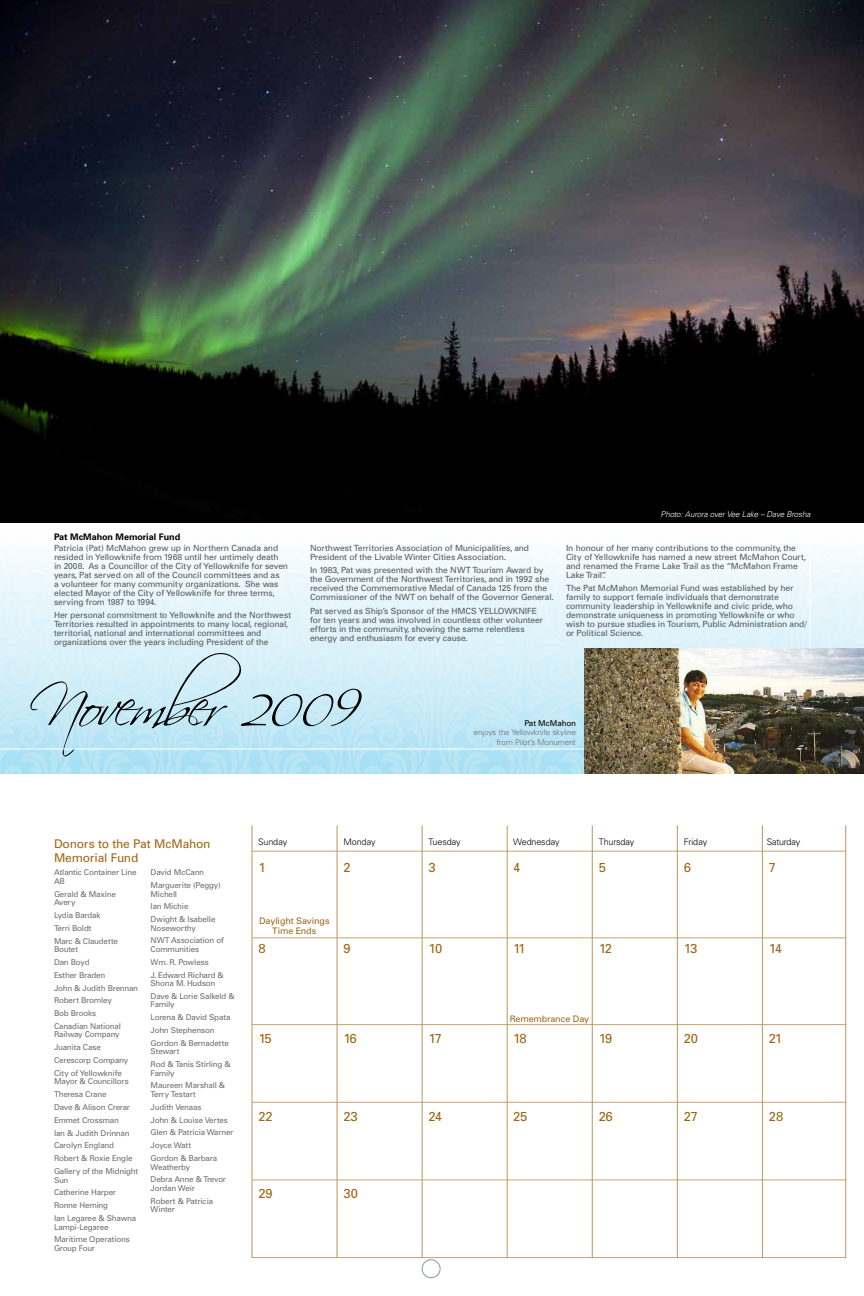
<style>
.page{position:relative;width:864px;height:1296px;background:#fff}
.page>*{position:absolute;margin:0;border:0;box-sizing:border-box;transform-origin:0 0}
.t1{font:60px "Scriptina";letter-spacing:-.055em;color:#000}
.t2{font:13px "Univers";letter-spacing:-.075em;color:#9e6614}
.t3{font:12px/14.4px "Univers";letter-spacing:-.02em;color:#9e6614}
.t4{font:300 9px "Univers";letter-spacing:-.02em;color:#000}
.t5{font:9px/10px "Univers";letter-spacing:-.02em;color:#9e6614;text-align:center}
.t6{font:700 9px "Univers";color:#000}
.t7{font:8.5px/9px "Univers";letter-spacing:-.015em;color:#58595b}
.t8{font:8px/12.8px "Univers";letter-spacing:-.025em;color:#6d6e71}
.t9{font:300 8px/9.6px "Univers";letter-spacing:-.02em;color:#6d6e71;text-align:right}
.t10{font:italic 300 8px "Univers";letter-spacing:-.02em;color:#fff}
.t11{font:8px "Univers";letter-spacing:-.045em;color:#6d6e71}
.s1{font-weight:400;color:#000}
</style>
<div class="page">
<svg style="left:0;top:555px;width:864px;height:219px;background:#d7f0f9"></svg>
<hr style="left:0;top:748px;width:864px;height:1px;background:#fff">
<hr style="left:252px;top:851px;width:594px;height:1px;background:#c5a372">
<hr style="left:252px;top:937px;width:594px;height:1px;background:#c5a372">
<hr style="left:252px;top:1024px;width:594px;height:1px;background:#c5a372">
<hr style="left:252px;top:1102px;width:594px;height:1px;background:#c5a372">
<hr style="left:252px;top:1179px;width:594px;height:1px;background:#c5a372">
<hr style="left:252px;top:1257px;width:594px;height:1px;background:#c5a372">
<hr style="left:252px;top:825px;width:1px;height:433px;background:#bb945b">
<hr style="left:337px;top:825px;width:1px;height:433px;background:#bb945b">
<hr style="left:422px;top:825px;width:1px;height:433px;background:#bb945b">
<hr style="left:507px;top:825px;width:1px;height:433px;background:#bb945b">
<hr style="left:592px;top:825px;width:1px;height:433px;background:#bb945b">
<hr style="left:677px;top:825px;width:1px;height:433px;background:#bb945b">
<hr style="left:762px;top:825px;width:1px;height:433px;background:#bb945b">
<hr style="left:846px;top:825px;width:1px;height:433px;background:#bb945b">
<hr style="left:810px;top:523px;width:1px;height:251px;background:#fff">
<img style="left:584px;top:648px;width:280px;height:126px">
<div style="left:422px;top:1259px;width:19px;height:19px;border:1px solid #8b9b92;border-radius:50%"></div>
<img style="left:0;top:0;width:864px;height:523px">
<p class="t6" style="left:54px;top:531px;width:128px">Pat McMahon Memorial Fund</p>
<p class="t7" style="left:54px;top:543px;width:236px">Patricia (Pat) McMahon grew up in Northern Canada and resided in Yellowknife from 1968 until her untimely death in 2008. As a Councillor of the City of Yellowknife for seven years, Pat served on all of the Council committees and as<br>a volunteer for many community organizations. She was elected Mayor of the City of Yellowknife for three terms, serving from 1987 to 1994.</p>
<p class="t7" style="left:54px;top:611px;width:239px">Her personal commitment to Yellowknife and the Northwest Territories resulted in appointments to many local, regional, territorial, national and international committees and organizations over the years including President of the</p>
<p class="t7" style="left:310px;top:543px;width:221px">Northwest Territories Association of Municipalities, and<br>President of the Livable Winter Cities Association.</p>
<p class="t7" style="left:310px;top:566px;width:245px">In 1983, Pat was presented with the NWT Tourism Award by the Government of the Northwest Territories, and in 1992 she received the Commemorative Medal of Canada 125 from the Commissioner of the NWT on behalf of the Governor General.</p>
<p class="t7" style="left:310px;top:606px;width:234px">Pat served as Ship’s Sponsor of the HMCS YELLOWKNIFE for ten years and was involved in countless other volunteer efforts in the community, showing the same relentless energy and enthusiasm for every cause.</p>
<p class="t10" style="left:661px;top:509px;width:151px">Photo: Aurora over Vee Lake – Dave Brosha</p>
<p class="t7" style="left:566px;top:543px;width:242px">In honour of her many contributions to the community, the City of Yellowknife has named a new street McMahon Court, and renamed the Frame Lake Trail as the “McMahon Frame Lake Trail”.</p>
<p class="t7" style="left:566px;top:584px;width:242px">The Pat McMahon Memorial Fund was established by her family to support female individuals that demonstrate community leadership in Yellowknife and civic pride, who demonstrate uniqueness in promoting Yellowknife or who wish to pursue studies in Tourism, Public Administration and/ or Political Science.</p>
<p class="t1" style="left:29px;top:670px;width:337px">November 2009</p>
<p class="t9" style="left:474px;top:718px;width:104px"><span class="s1">Pat McMahon<br></span>enjoys the Yellowknife skyline from Pilot’s Monument</p>
<p class="t3" style="left:54px;top:836px;width:158px">Donors to the Pat McMahon<br>Memorial Fund</p>
<p class="t8" style="left:54px;top:868px;width:84px;line-height:8.5px">Atlantic Container Line<br>AB</p>
<p class="t8" style="left:54px;top:889px;width:64px;line-height:8.5px">Gerald &amp; Maxine<br>Avery</p>
<p class="t8" style="left:54px;top:909px;width:65px">Lydia Bardak<br>Terri Boldt<br>Marc &amp; Claudette</p>
<p class="t8" style="left:54px;top:943px;width:86px">Boutet<br>Dan Boyd<br>Esther Braden<br>John &amp; Judith Brennan<br>Robert Bromley<br>Bob Brooks<br>Canadian National</p>
<p class="t8" style="left:54px;top:1028px;width:76px">Railway Company<br>Juanita Case<br>Cerescorp Company<br>City of Yellowknife</p>
<p class="t8" style="left:54px;top:1075px;width:86px">Mayor &amp; Councillors<br>Theresa Crane<br>Dave &amp; Alison Crerar<br>Emmet Crossman<br>Ian &amp; Judith Drinnan<br>Carolyn England<br>Robert &amp; Roxie Engle<br>Gallery of the Midnight</p>
<p class="t8" style="left:54px;top:1173px;width:84px">Sun<br>Catherine Harper<br>Ronne Heming<br>Ian Legaree &amp; Shawna</p>
<p class="t8" style="left:54px;top:1220px;width:77px">Lampi-Legaree<br>Maritime Operations</p>
<p class="t11" style="left:54px;top:1243px;width:42px">Group Four</p>
<p class="t8" style="left:151px;top:866px;width:72px">David McCann<br>Marguerite (Peggy)</p>
<p class="t8" style="left:151px;top:887px;width:66px">Michell<br>Ian Michie<br>Dwight &amp; Isabelle</p>
<p class="t8" style="left:151px;top:921px;width:75px">Noseworthy<br>NWT Association of</p>
<p class="t8" style="left:151px;top:943px;width:75px">Communities<br>Wm. R. Powless<br>J. Edward Richard &amp;</p>
<p class="t8" style="left:151px;top:977px;width:86px">Shona M. Hudson<br>Dave &amp; Lorie Salkeld &amp;</p>
<p class="t8" style="left:151px;top:998px;width:81px">Family<br>Lorena &amp; David Spata<br>John Stephenson<br>Gordon &amp; Bernadette</p>
<p class="t8" style="left:151px;top:1045px;width:81px">Stewart<br>Rod &amp; Tanis Stirling &amp;</p>
<p class="t8" style="left:151px;top:1066px;width:76px">Family<br>Maureen Marshall &amp;</p>
<p class="t8" style="left:151px;top:1088px;width:84px">Terry Testart<br>Judith Venaas<br>John &amp; Louise Vertes<br>Glen &amp; Patricia Warner<br>Joyce Watt<br>Gordon &amp; Barbara</p>
<p class="t8" style="left:151px;top:1160px;width:77px">Weatherby<br>Debra Anne &amp; Trevor</p>
<p class="t8" style="left:151px;top:1181px;width:64px">Jordan Weir<br>Robert &amp; Patricia</p>
<p class="t8" style="left:151px;top:1203px;width:26px">Winter</p>
<p class="t4" style="left:258px;top:837px;width:30px">Sunday</p>
<p class="t2" style="left:258px;top:859px;width:9px">1</p>
<p class="t4" style="left:344px;top:837px;width:34px">Monday</p>
<p class="t4" style="left:429px;top:837px;width:33px">Tuesday</p>
<p class="t4" style="left:513px;top:837px;width:48px">Wednesday</p>
<p class="t4" style="left:599px;top:837px;width:37px">Thursday</p>
<p class="t4" style="left:684px;top:837px;width:25px">Friday</p>
<p class="t4" style="left:767px;top:837px;width:35px">Saturday</p>
<p class="t2" style="left:344px;top:859px;width:9px">2</p>
<p class="t2" style="left:429px;top:859px;width:9px">3</p>
<p class="t2" style="left:513px;top:859px;width:9px">4</p>
<p class="t2" style="left:599px;top:859px;width:9px">5</p>
<p class="t2" style="left:684px;top:859px;width:9px">6</p>
<p class="t2" style="left:769px;top:859px;width:9px">7</p>
<p class="t5" style="left:259px;top:916px;width:72px">Daylight Savings<br>Time Ends</p>
<p class="t2" style="left:258px;top:941px;width:9px">8</p>
<p class="t2" style="left:344px;top:941px;width:9px">9</p>
<p class="t2" style="left:429px;top:941px;width:15px">10</p>
<p class="t2" style="left:513px;top:941px;width:14px">11</p>
<p class="t2" style="left:599px;top:941px;width:15px">12</p>
<p class="t2" style="left:684px;top:940px;width:15px">13</p>
<p class="t2" style="left:769px;top:940px;width:15px">14</p>
<p class="t2" style="left:258px;top:1030px;width:15px">15</p>
<p class="t2" style="left:344px;top:1030px;width:15px">16</p>
<p class="t2" style="left:429px;top:1030px;width:15px">17</p>
<p class="t5" style="left:510px;top:1013px;width:81px">Remembrance Day</p>
<p class="t2" style="left:513px;top:1030px;width:15px">18</p>
<p class="t2" style="left:599px;top:1030px;width:15px">19</p>
<p class="t2" style="left:684px;top:1030px;width:16px">20</p>
<p class="t2" style="left:769px;top:1030px;width:15px">21</p>
<p class="t2" style="left:258px;top:1109px;width:16px">22</p>
<p class="t2" style="left:258px;top:1185px;width:16px">29</p>
<p class="t2" style="left:344px;top:1109px;width:16px">23</p>
<p class="t2" style="left:344px;top:1185px;width:16px">30</p>
<p class="t2" style="left:429px;top:1109px;width:15px">24</p>
<p class="t2" style="left:513px;top:1109px;width:16px">25</p>
<p class="t2" style="left:599px;top:1109px;width:16px">26</p>
<p class="t2" style="left:684px;top:1109px;width:16px">27</p>
<p class="t2" style="left:769px;top:1109px;width:16px">28</p>
</div>
